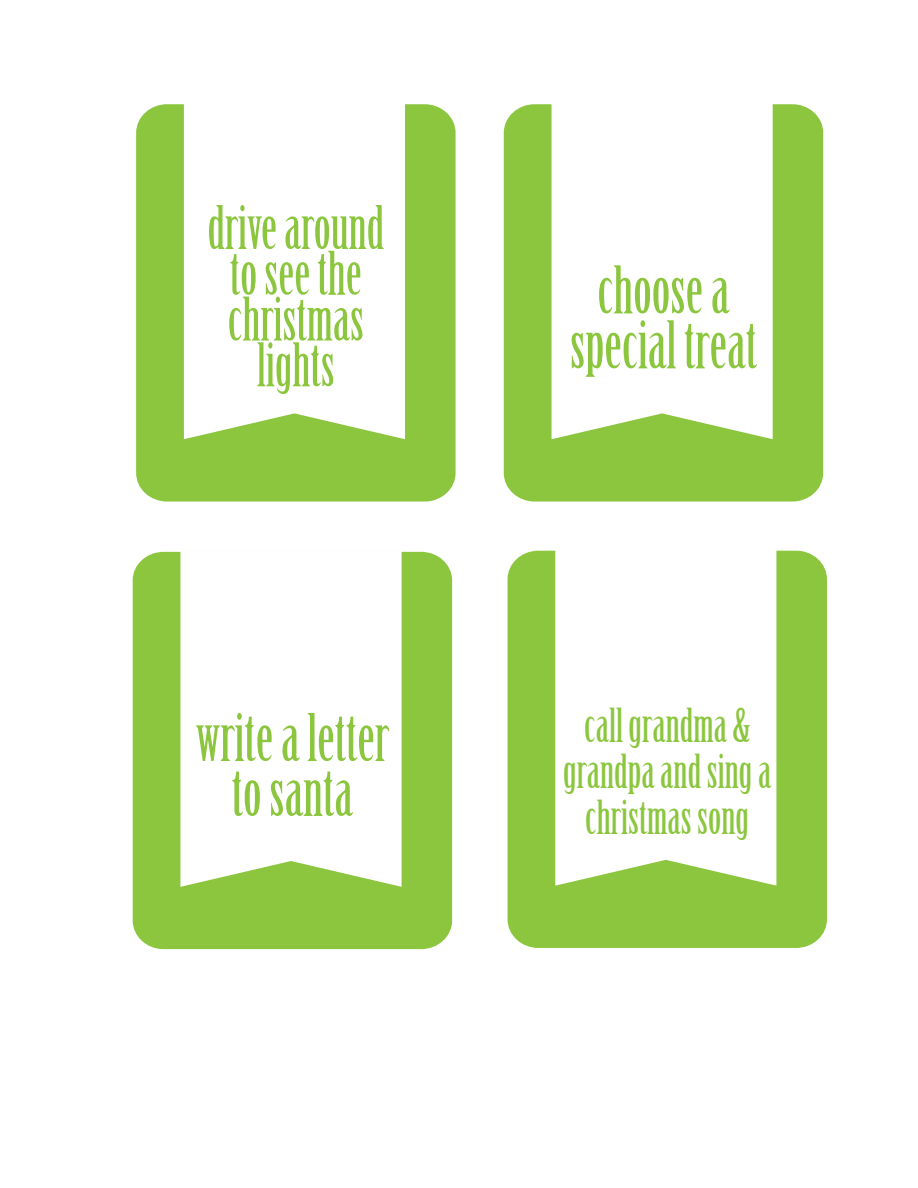
<style>
.page{position:relative;width:918px;height:1188px;background:#fff}
.page>*{position:absolute;margin:0;border:0;box-sizing:border-box;transform-origin:0 0}
.t1{font:64.05px/54.9px "Birch Std";color:#8bc63e;text-align:center}
.t2{font:58.65px/45.8px "Birch Std";color:#8bc63e;text-align:center}
.t3{font:45.75px/45.8px "Birch Std";color:#8bc63e;text-align:center}
</style>
<div class="page">
<div style="left:510px;top:553px;width:315px;height:393px;background:#8bc63e;border-radius:27px"></div>
<div style="left:508px;top:551px;width:319px;height:397px;border:5px solid #8bc63e;border-radius:27px"></div>
<div style="left:555px;top:550px;width:221px;height:336px;background:#fff"></div>
<div style="left:138px;top:107px;width:315px;height:392px;background:#8bc63e;border-radius:27px"></div>
<div style="left:136px;top:104px;width:320px;height:398px;border:5px solid #8bc63e;border-radius:27px"></div>
<div style="left:184px;top:104px;width:221px;height:335px;background:#fff"></div>
<div style="left:135px;top:554px;width:315px;height:393px;background:#8bc63e;border-radius:27px"></div>
<div style="left:133px;top:552px;width:319px;height:397px;border:5px solid #8bc63e;border-radius:27px"></div>
<div style="left:180px;top:551px;width:222px;height:336px;background:#fff"></div>
<div style="left:506px;top:107px;width:315px;height:392px;background:#8bc63e;border-radius:27px"></div>
<div style="left:504px;top:104px;width:319px;height:398px;border:5px solid #8bc63e;border-radius:27px"></div>
<div style="left:552px;top:104px;width:221px;height:335px;background:#fff"></div>
<p class="t2" style="left:208px;top:206px;width:178px">drive around to see the christmas lights</p>
<h1 class="t1" style="left:196px;top:712px;width:195px">write a letter to santa</h1>
<h1 class="t1" style="left:570px;top:264px;width:189px">choose a special treat</h1>
<p class="t3" style="left:563px;top:704px;width:210px">call grandma &amp; grandpa and sing a christmas song</p>
</div>
